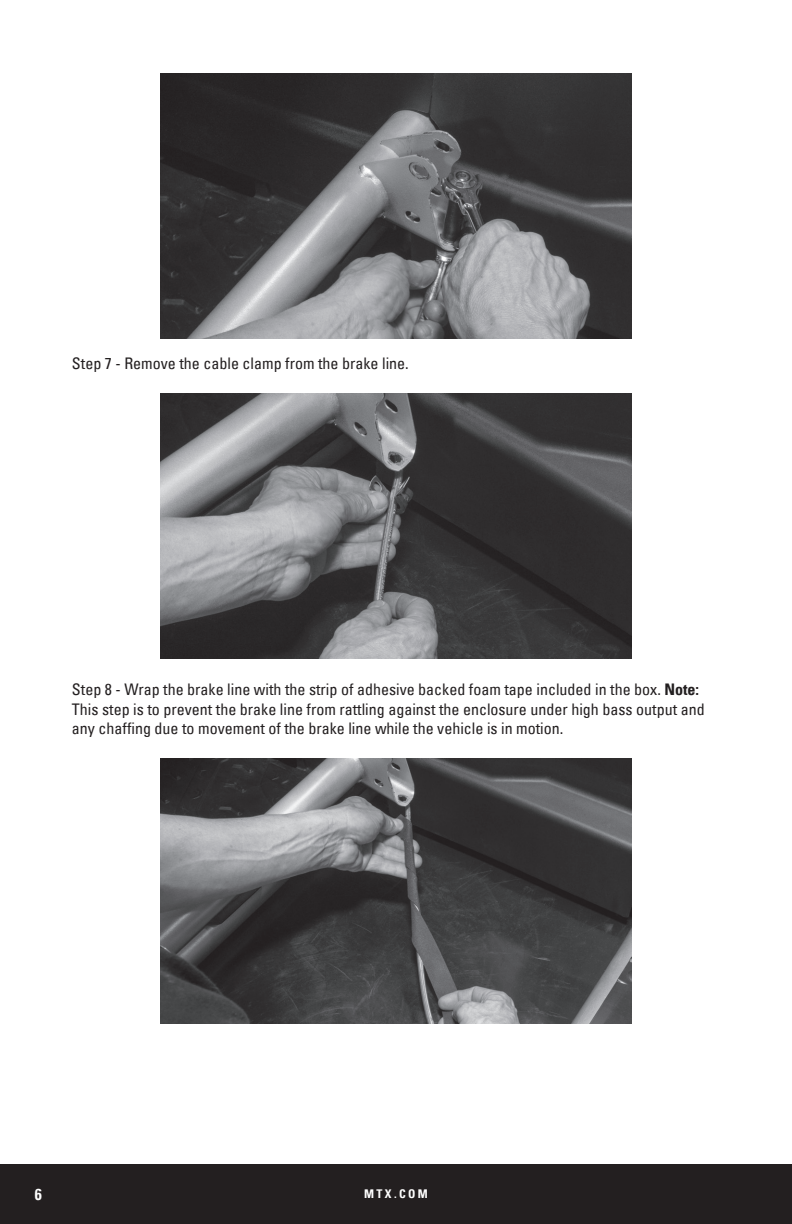
<style>
.page{position:relative;width:792px;height:1224px;background:#fff}
.page>*{position:absolute;margin:0;border:0;box-sizing:border-box;transform-origin:0 0}
.t1{font:condensed 16px/19.2px "Univers LT";color:#231f20}
.t2{font:700 condensed 16px "Univers LT";color:#fff}
.t3{font:700 condensed 12px "Univers LT";letter-spacing:.2em;color:#fff}
.s1{font-weight:700}
</style>
<div class="page">
<div style="left:0;top:1165px;width:792px;height:59px;background:#231f20"></div>
<img style="left:160px;top:73px;width:472px;height:265px">
<img style="left:160px;top:393px;width:472px;height:265px">
<img style="left:160px;top:758px;width:472px;height:265px">
<p class="t1" style="left:72px;top:354px;width:338px">Step 7 - Remove the cable clamp from the brake line.</p>
<p class="t1" style="left:72px;top:680px;width:634px">Step 8 - Wrap the brake line with the strip of adhesive backed foam tape included in the box. <span class="s1">Note:<br></span>This step is to prevent the brake line from rattling against the enclosure under high bass output and any chaffing due to movement of the brake line while the vehicle is in motion.</p>
<p class="t2" style="left:35px;top:1184px;width:9px">6</p>
<p class="t3" style="left:364px;top:1187px;width:65px">MTX.COM</p>
</div>
